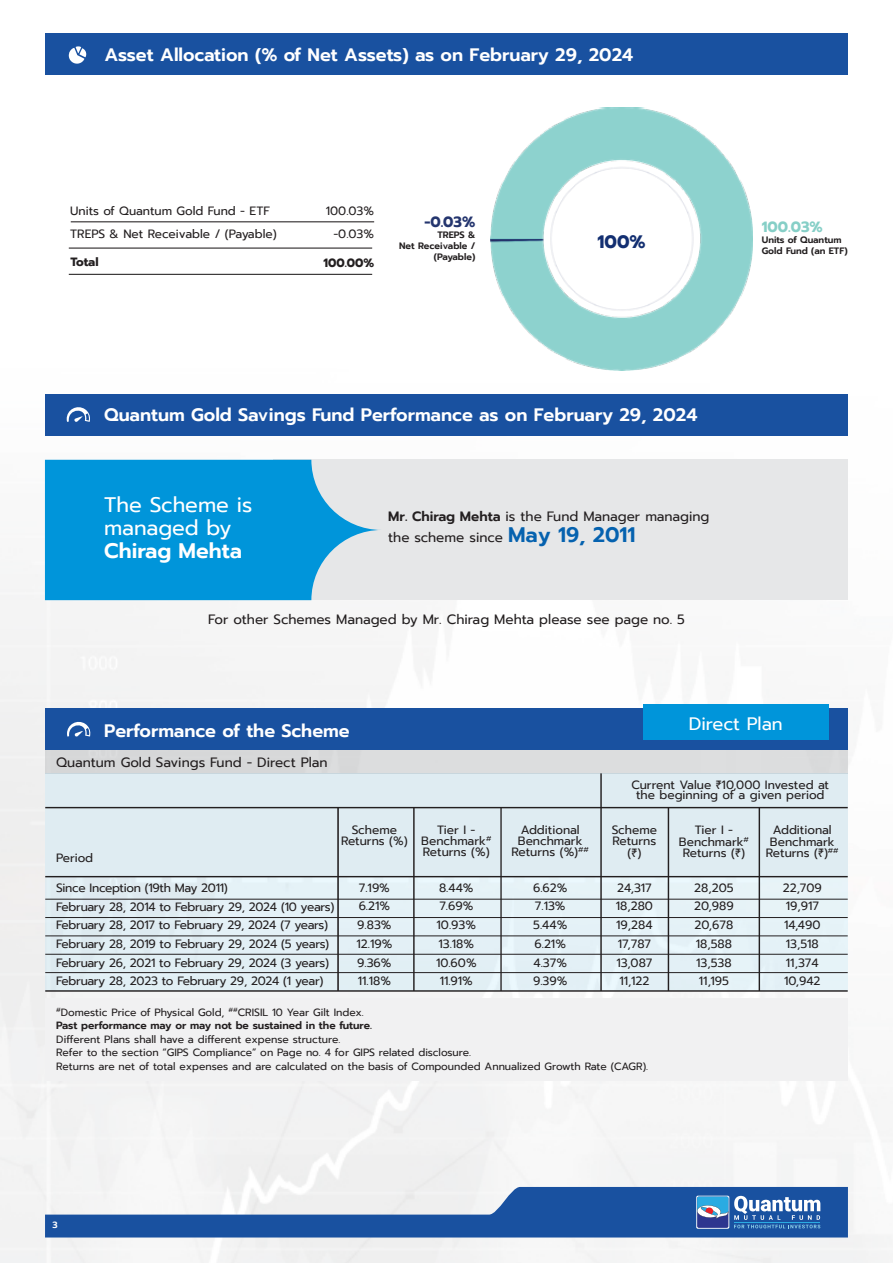
<style>
.page{position:relative;width:893px;height:1263px;background:#fff}
.page>*{position:absolute;margin:0;border:0;box-sizing:border-box;transform-origin:0 0}
.t1{font:21px/22.8px "Prompt";color:#fff}
.t2{font:600 21px "Prompt";color:#fff}
.t3{font:600 18px "Prompt";color:#fff}
.t4{font:18px "Prompt";color:#fff}
.t5{font:700 18px "Prompt";color:#132f71}
.t6{font:700 14.85px "Prompt";color:#86cfc7}
.t7{font:700 14.85px "Prompt";color:#24356e}
.t8{font:13.5px/21.3px "Prompt";color:#231f20}
.t9{font:12px/18.8px "Prompt";color:#231f20;text-align:center}
.t10{font:12px/18.8px "Prompt";letter-spacing:-.025em;color:#231f20}
.t11{font:700 12px "Prompt";color:#231f20}
.t12{font:10.5px/13.5px "Prompt";color:#231f20}
.t13{font:600 9.3px/11.1px "Prompt";color:#231f20;text-align:right}
.t14{font:600 9px "Prompt";color:#fff}
.s1{font-weight:600}
.s2{font-weight:600;font-size:21px;color:#0562af}
</style>
<div class="page">
<img style="left:0;top:33px;width:893px;height:1230px">
<hr style="left:71px;top:221px;width:303px;height:1px;background:#231f20">
<hr style="left:69px;top:248px;width:303px;height:1px;background:#231f20">
<hr style="left:69px;top:274px;width:303px;height:1px;background:#231f20">
<div style="left:45px;top:750px;width:803px;height:24px;background:#dcddde"></div>
<div style="left:45px;top:774px;width:803px;height:217px;background:#dfecf2"></div>
<div style="left:45px;top:709px;width:803px;height:41px;background:#1951a0"></div>
<hr style="left:45px;top:807px;width:803px;height:1px;background:#231f20">
<div style="left:45px;top:999px;width:803px;height:82px;background:#f1f1f2"></div>
<hr style="left:45px;top:876px;width:803px;height:1px;background:#231f20">
<hr style="left:600px;top:773px;width:2px;height:218px;background:#231f20">
<hr style="left:500px;top:808px;width:2px;height:183px;background:#231f20">
<hr style="left:668px;top:808px;width:1px;height:183px;background:#231f20">
<hr style="left:759px;top:808px;width:1px;height:183px;background:#231f20">
<hr style="left:413px;top:808px;width:2px;height:183px;background:#231f20">
<hr style="left:337px;top:808px;width:2px;height:183px;background:#231f20">
<hr style="left:45px;top:899px;width:803px;height:1px;background:#231f20">
<hr style="left:45px;top:917px;width:803px;height:1px;background:#231f20">
<hr style="left:45px;top:935px;width:803px;height:1px;background:#231f20">
<hr style="left:45px;top:954px;width:803px;height:1px;background:#231f20">
<hr style="left:45px;top:972px;width:803px;height:1px;background:#231f20">
<hr style="left:45px;top:990px;width:803px;height:2px;background:#231f20">
<svg style="left:67px;top:721px;width:24px;height:16px"></svg>
<div style="left:643px;top:705px;width:185px;height:35px;background:#0095da"></div>
<img style="left:490px;top:108px;width:263px;height:262px">
<div style="left:585px;top:201px;width:73px;height:73px;background:#fff;border-radius:50%"></div>
<div style="left:45px;top:34px;width:803px;height:41px;background:#1951a0"></div>
<svg style="left:69px;top:46px;width:17px;height:18px"></svg>
<div style="left:273px;top:460px;width:574px;height:140px;background:#e6e7e8"></div>
<div style="left:45px;top:394px;width:802px;height:41px;background:#1951a0"></div>
<svg style="left:67px;top:407px;width:23px;height:15px"></svg>
<svg style="left:45px;top:460px;width:335px;height:140px;fill:#0095da"></svg>
<svg style="left:45px;top:1187px;width:803px;height:50px"></svg>
<h2 class="t3" style="left:104px;top:41px;width:530px">Asset Allocation (% of Net Assets) as on February 29, 2024</h2>
<p class="t9" style="left:70px;top:199px;width:208px;line-height:23.2px;text-align:left">Units of Quantum Gold Fund - ETF<br>TREPS &amp; Net Receivable / (Payable)</p>
<p class="t11" style="left:71px;top:253px;width:30px">Total</p>
<p class="t9" style="left:326px;top:199px;width:50px;line-height:23.2px;text-align:right">100.03% -0.03%</p>
<p class="t11" style="left:323px;top:254px;width:52px">100.00%</p>
<p class="t7" style="left:424px;top:210px;width:52px">-0.03%</p>
<p class="t13" style="left:399px;top:229px;width:78px">TREPS &amp;<br>Net Receivable / (Payable)</p>
<h2 class="t5" style="left:597px;top:228px;width:50px">100%</h2>
<p class="t6" style="left:762px;top:216px;width:62px">100.03%</p>
<p class="t13" style="left:762px;top:235px;width:87px;text-align:left">Units of Quantum<br>Gold Fund (an ETF)</p>
<h2 class="t3" style="left:104px;top:401px;width:595px">Quantum Gold Savings Fund Performance as on February 29, 2024</h2>
<h1 class="t1" style="left:104px;top:493px;width:150px">The Scheme is managed by</h1>
<h1 class="t2" style="left:104px;top:535px;width:139px">Chirag Mehta</h1>
<p class="t8" style="left:388px;top:506px;width:323px"><span class="s1">Mr. Chirag Mehta</span> is the Fund Manager managing the scheme since <span class="s2">May 19, 2011</span></p>
<p class="t8" style="left:208px;top:609px;width:478px">For other Schemes Managed by Mr. Chirag Mehta please see page no. 5</p>
<h2 class="t3" style="left:104px;top:718px;width:247px">Performance of the Scheme</h2>
<p class="t8" style="left:56px;top:751px;width:273px">Quantum Gold Savings Fund - Direct Plan</p>
<h2 class="t4" style="left:689px;top:711px;width:96px">Direct Plan</h2>
<p class="t9" style="left:631px;top:780px;width:199px;line-height:10.2px">Current Value ₹10,000 Invested at the beginning of a given period</p>
<p class="t9" style="left:56px;top:849px;width:39px">Period</p>
<p class="t9" style="left:341px;top:825px;width:68px;line-height:11.1px">Scheme<br>Returns (%)</p>
<p class="t9" style="left:511px;top:825px;width:79px;line-height:10.8px">Additional<br>Benchmark<br>Returns (%)<sup>##</sup></p>
<p class="t9" style="left:612px;top:825px;width:47px;line-height:11.1px">Scheme<br>Returns (₹)</p>
<p class="t9" style="left:679px;top:825px;width:72px;line-height:11.1px">Tier I -<br>Benchmark<sup>#<br></sup>Returns (₹)</p>
<p class="t9" style="left:766px;top:825px;width:74px;line-height:11.1px">Additional<br>Benchmark<br>Returns (₹)<sup>##</sup></p>
<p class="t9" style="left:421px;top:825px;width:72px;line-height:10.8px">Tier I -<br>Benchmark<sup>#<br></sup>Returns (%)</p>
<p class="t10" style="left:56px;top:878px;width:280px">Since Inception (19th May 2011)<br>February 28, 2014 to February 29, 2024 (10 years)<br>February 28, 2017 to February 29, 2024 (7 years)<br>February 28, 2019 to February 29, 2024 (5 years)<br>February 26, 2021 to February 29, 2024 (3 years)<br>February 28, 2023 to February 29, 2024 (1 year)</p>
<p class="t9" style="left:356px;top:878px;width:37px;text-align:left">7.19%<br>6.21%<br>9.83%<br>12.19%<br>9.36%<br>11.18%</p>
<p class="t9" style="left:533px;top:878px;width:36px;text-align:left">6.62%<br>7.13%<br>5.44%<br>6.21%<br>4.37%<br>9.39%</p>
<p class="t9" style="left:616px;top:878px;width:39px">24,317<br>18,280<br>19,284<br>17,787<br>13,087<br>11,122</p>
<p class="t9" style="left:694px;top:878px;width:41px">28,205<br>20,989<br>20,678<br>18,588<br>13,538<br>11,195</p>
<p class="t9" style="left:783px;top:878px;width:41px;text-align:left">22,709<br>19,917<br>14,490<br>13,518<br>11,374<br>10,942</p>
<p class="t9" style="left:436px;top:878px;width:42px">8.44%<br>7.69%<br>10.93%<br>13.18%<br>10.60%<br>11.91%</p>
<p class="t12" style="left:56px;top:1005px;width:317px"><sup>#</sup>Domestic Price of Physical Gold, <sup>##</sup>CRISIL 10 Year Gilt Index.<br><span class="s1">Past performance may or may not be sustained in the future.</span></p>
<p class="t12" style="left:56px;top:1032px;width:593px">Different Plans shall have a different expense structure.<br>Refer to the section “GIPS Compliance” on Page no. 4 for GIPS related disclosure.<br>Returns are net of total expenses and are calculated on the basis of Compounded Annualized Growth Rate (CAGR).</p>
<p class="t14" style="left:53px;top:1218px;width:7px">3</p>
</div>
